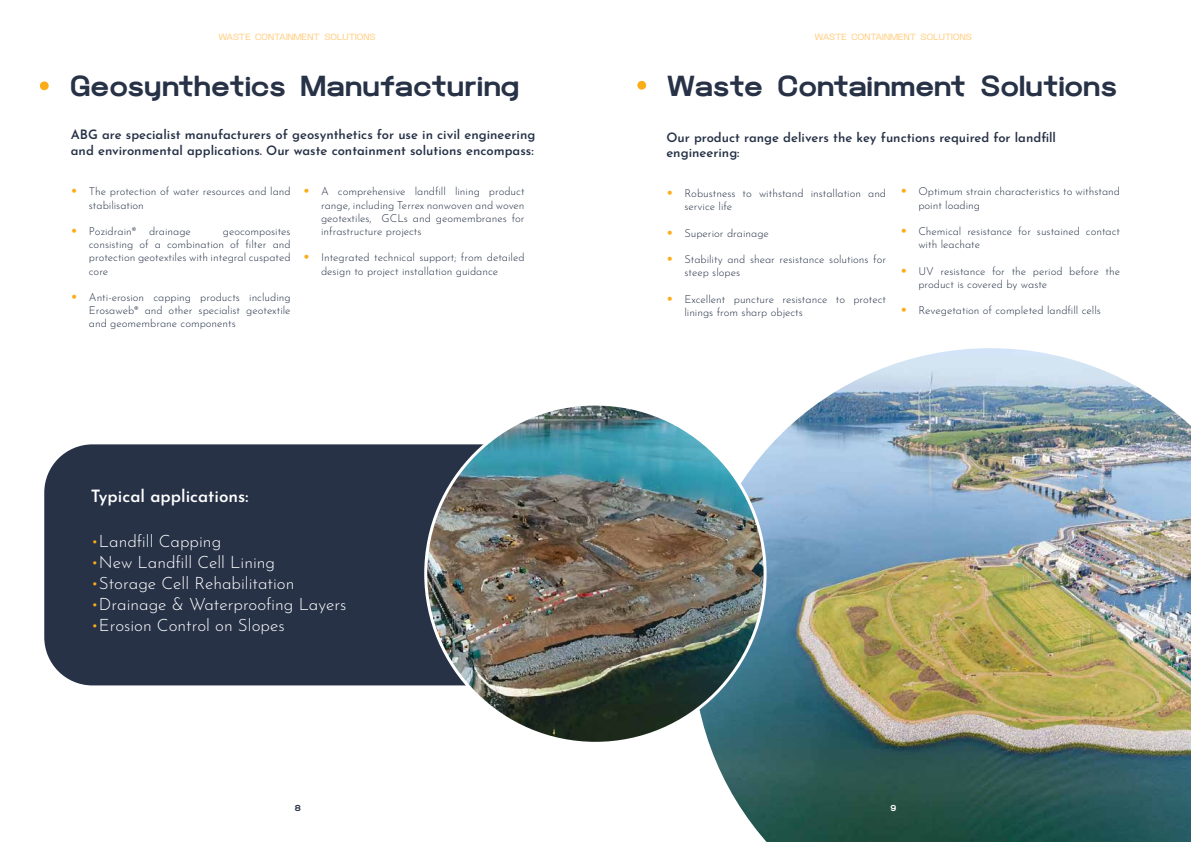
<style>
.page{position:relative;width:1191px;height:842px;background:#fff}
.page>*{position:absolute;margin:0;border:0;box-sizing:border-box;transform-origin:0 0}
.t1{font:800 29px "Clover Grotesk";color:#273247}
.t2{font:300 17px "Josefin Sans";color:#fff}
.t3{font:600 17px "Josefin Sans";color:#fff}
.t4{font:600 13px/15.6px "Josefin Sans";color:#273247}
.t5{font:300 11px/13.2px "Josefin Sans";color:#273247}
.t6{font:500 9px "Clover Grotesk";color:#ffd38e}
.t7{font:800 9px "Clover Grotesk";color:#273247}
.t8{font:800 9px "Clover Grotesk";color:#fff}
.s1{font-weight:600;font-size:14px;color:#fbad18}
.s2{color:#fbad18}
</style>
<div class="page">
<div style="left:40px;top:81px;width:9px;height:9px;background:#fbad18;border-radius:50%"></div>
<div style="left:637px;top:81px;width:9px;height:9px;background:#fbad18;border-radius:50%"></div>
<div style="left:44px;top:444px;width:513px;height:241px;background:#273247;border-radius:48px"></div>
<img style="left:699px;top:348px;width:492px;height:494px">
<img style="left:426px;top:404px;width:339px;height:339px;border-radius:170px">
<p class="t6" style="left:218px;top:32px;width:159px">WASTE CONTAINMENT SOLUTIONS</p>
<p class="t6" style="left:814px;top:32px;width:159px">WASTE CONTAINMENT SOLUTIONS</p>
<h1 class="t1" style="left:70px;top:69px;width:450px">Geosynthetics Manufacturing</h1>
<p class="t4" style="left:71px;top:125px;width:466px">ABG are specialist manufacturers of geosynthetics for use in civil engineering and environmental applications. Our waste containment solutions encompass:</p>
<p class="t5" style="left:321px;top:184px;width:205px;text-align:justify;text-indent:-18px"><span class="s1">•</span> A comprehensive landfill lining product range, including Terrex nonwoven and woven geotextiles, GCLs and geomembranes for infrastructure projects</p>
<p class="t5" style="left:321px;top:250px;width:205px;text-indent:-18px"><span class="s1">•</span> Integrated technical support; from detailed design to project installation guidance</p>
<p class="t5" style="left:89px;top:184px;width:203px;text-indent:-18px"><span class="s1">•</span> The protection of water resources and land stabilisation</p>
<p class="t5" style="left:71px;top:223px;width:121px"><span class="s1">•</span> Pozidrain® drainage</p>
<p class="t5" style="left:89px;top:223px;width:203px;text-align:justify;text-indent:134px">geocomposites consisting of a combination of filter and protection geotextiles with integral cuspated core</p>
<p class="t5" style="left:89px;top:289px;width:203px;text-align:justify;text-indent:-18px"><span class="s1">•</span> Anti-erosion capping products including Erosaweb® and other specialist geotextile and geomembrane components</p>
<h2 class="t3" style="left:91px;top:481px;width:159px">Typical applications:</h2>
<h2 class="t2" style="left:91px;top:528px;width:132px"><span class="s2">•</span>Landfill Capping</h2>
<h2 class="t2" style="left:91px;top:549px;width:186px"><span class="s2">•</span>New Landfill Cell Lining</h2>
<h2 class="t2" style="left:91px;top:570px;width:205px"><span class="s2">•</span>Storage Cell Rehabilitation</h2>
<h2 class="t2" style="left:91px;top:591px;width:257px"><span class="s2">•</span>Drainage &amp; Waterproofing Layers</h2>
<h2 class="t2" style="left:91px;top:612px;width:195px"><span class="s2">•</span>Erosion Control on Slopes</h2>
<p class="t7" style="left:295px;top:803px;width:8px">8</p>
<h1 class="t1" style="left:666px;top:70px;width:452px">Waste Containment Solutions</h1>
<p class="t4" style="left:666px;top:128px;width:391px">Our product range delivers the key functions required for landfill engineering:</p>
<p class="t5" style="left:684px;top:185px;width:203px;text-indent:-18px"><span class="s1">•</span> Robustness to withstand installation and service life</p>
<p class="t5" style="left:666px;top:225px;width:104px"><span class="s1">•</span> Superior drainage</p>
<p class="t5" style="left:684px;top:251px;width:203px;text-indent:-18px"><span class="s1">•</span> Stability and shear resistance solutions for steep slopes</p>
<p class="t5" style="left:684px;top:291px;width:203px;text-indent:-18px"><span class="s1">•</span> Excellent puncture resistance to protect linings from sharp objects</p>
<p class="t5" style="left:918px;top:184px;width:203px;text-indent:-18px"><span class="s1">•</span> Optimum strain characteristics to withstand point loading</p>
<p class="t5" style="left:918px;top:223px;width:203px;text-indent:-18px"><span class="s1">•</span> Chemical resistance for sustained contact with leachate</p>
<p class="t5" style="left:918px;top:263px;width:203px;text-indent:-18px"><span class="s1">•</span> UV resistance for the period before the product is covered by waste</p>
<p class="t5" style="left:900px;top:303px;width:202px"><span class="s1">•</span> Revegetation of completed landfill cells</p>
<p class="t8" style="left:890px;top:803px;width:7px">9</p>
</div>
